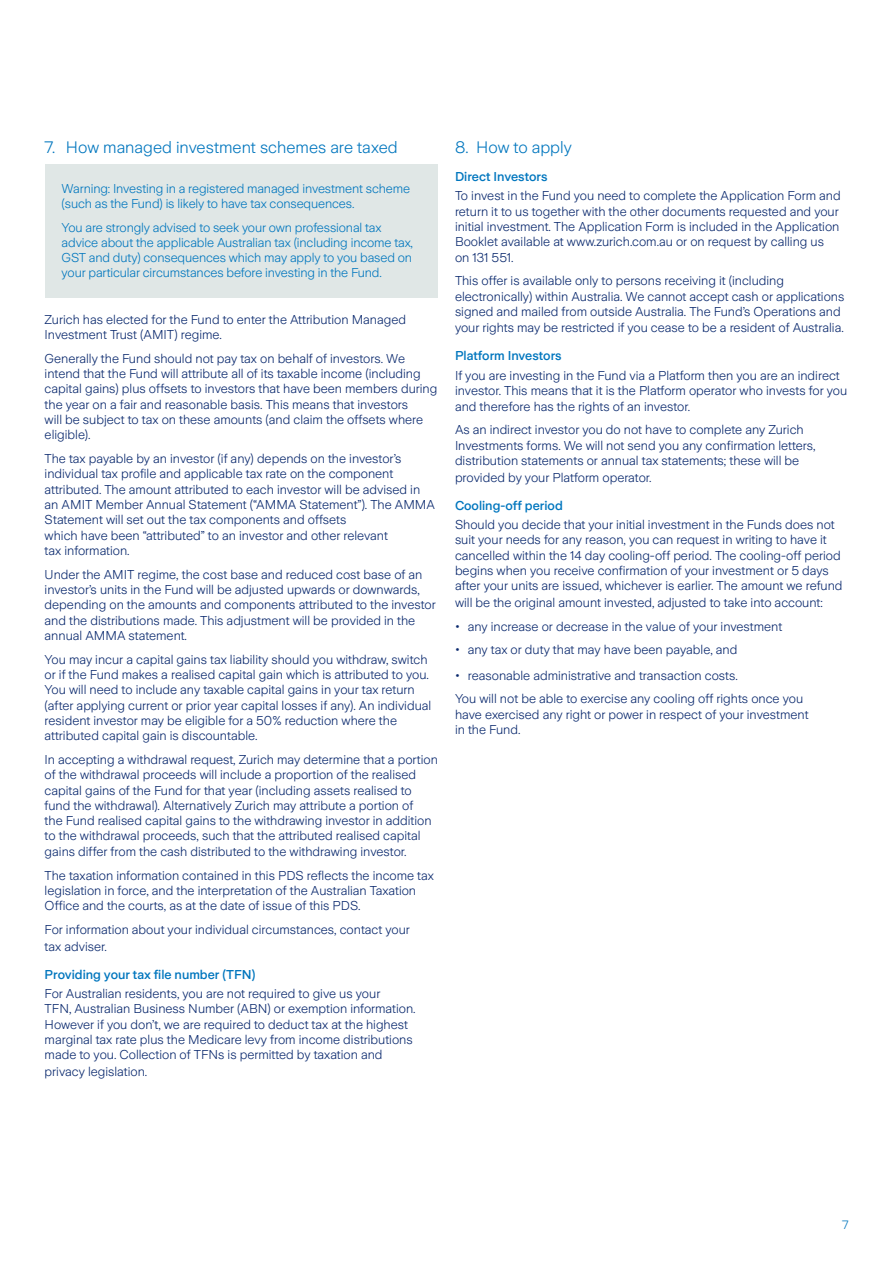
<style>
.page{position:relative;width:893px;height:1263px;background:#fff}
.page>*{position:absolute;margin:0;border:0;box-sizing:border-box;transform-origin:0 0}
.Head_4_11pt{font:300 16.5px "Zurich Sans";color:#0076be}
.Body_DarkBlue_9pt_8{font:300 12.75px/15.3px "Zurich Sans";color:#09286d}
.t1{font:300 12.75px/15px "Zurich Sans";letter-spacing:-.01em;color:#0076be}
.Head_5_9pt_8_5_Mediu{font:500 12.75px "Zurich Sans";color:#0076be}
.t2{font:300 12px "Zurich Sans";color:#0076be}
.s1{font-weight:400}
</style>
<div class="page">
<div style="left:45px;top:165px;width:393px;height:133px;background:#e0e7e6"></div>
<p class="Head_4_11pt" style="left:45px;top:138px;width:355px">7. How managed investment schemes are taxed</p>
<p class="t1" style="left:62px;top:181px;width:350px">Warning: Investing in a registered managed investment scheme (such as the Fund) is likely to have tax consequences.</p>
<p class="t1" style="left:62px;top:220px;width:353px">You are strongly advised to seek your own professional tax advice about the applicable Australian tax (including income tax, GST and duty) consequences which may apply to you based on your particular circumstances before investing in the Fund.</p>
<p class="Body_DarkBlue_9pt_8" style="left:45px;top:312px;width:363px">Zurich has elected for the Fund to enter the Attribution Managed<br>Investment Trust (AMIT) regime.</p>
<p class="Body_DarkBlue_9pt_8" style="left:45px;top:351px;width:394px">Generally the Fund should not pay tax on behalf of investors. We intend that the Fund will attribute all of its taxable income (including capital gains) plus offsets to investors that have been members during the year on a fair and reasonable basis. This means that investors<br>will be subject to tax on these amounts (and claim the offsets where eligible).</p>
<p class="Body_DarkBlue_9pt_8" style="left:45px;top:451px;width:392px">The tax payable by an investor (if any) depends on the investor’s individual tax profile and applicable tax rate on the component attributed. The amount attributed to each investor will be advised in an AMIT Member Annual Statement (“AMMA Statement”). The AMMA Statement will set out the tax components and offsets<br>which have been “attributed” to an investor and other relevant<br>tax information.</p>
<p class="Body_DarkBlue_9pt_8" style="left:45px;top:567px;width:393px">Under the AMIT regime, the cost base and reduced cost base of an investor’s units in the Fund will be adjusted upwards or downwards, depending on the amounts and components attributed to the investor and the distributions made. This adjustment will be provided in the annual AMMA statement.</p>
<p class="Body_DarkBlue_9pt_8" style="left:45px;top:652px;width:388px">You may incur a capital gains tax liability should you withdraw, switch or if the Fund makes a realised capital gain which is attributed to you.<br>You will need to include any taxable capital gains in your tax return (after applying current or prior year capital losses if any). An individual resident investor may be eligible for a 50% reduction where the attributed capital gain is discountable.</p>
<p class="Body_DarkBlue_9pt_8" style="left:45px;top:752px;width:395px">In accepting a withdrawal request, Zurich may determine that a portion of the withdrawal proceeds will include a proportion of the realised capital gains of the Fund for that year (including assets realised to fund the withdrawal). Alternatively Zurich may attribute a portion of<br>the Fund realised capital gains to the withdrawing investor in addition to the withdrawal proceeds, such that the attributed realised capital gains differ from the cash distributed to the withdrawing investor.</p>
<p class="Body_DarkBlue_9pt_8" style="left:45px;top:868px;width:391px">The taxation information contained in this PDS reflects the income tax legislation in force, and the interpretation of the Australian Taxation<br>Office and the courts, as at the date of issue of this PDS.</p>
<p class="Body_DarkBlue_9pt_8" style="left:45px;top:921px;width:367px;line-height:16.5px">For information about your individual circumstances, contact your tax adviser.</p>
<p class="Head_5_9pt_8_5_Mediu" style="left:45px;top:967px;width:212px">Providing your tax file number (TFN)</p>
<p class="Body_DarkBlue_9pt_8" style="left:45px;top:986px;width:372px">For Australian residents, you are not required to give us your<br>TFN, Australian Business Number (ABN) or exemption information.<br>However if you don’t, we are required to deduct tax at the highest marginal tax rate plus the Medicare levy from income distributions made to you. Collection of TFNs is permitted by taxation and</p>
<p class="Body_DarkBlue_9pt_8" style="left:45px;top:1064px;width:104px">privacy legislation.</p>
<p class="Head_4_11pt" style="left:455px;top:138px;width:118px">8. How to apply</p>
<p class="Head_5_9pt_8_5_Mediu" style="left:455px;top:169px;width:94px">Direct Investors</p>
<p class="Body_DarkBlue_9pt_8" style="left:455px;top:188px;width:387px">To invest in the Fund you need to complete the Application Form and return it to us together with the other documents requested and your initial investment. The Application Form is included in the Application Booklet available at www.zurich.com.au or on request by calling us on 131 551.</p>
<p class="Body_DarkBlue_9pt_8" style="left:455px;top:273px;width:391px">This offer is available only to persons receiving it (including electronically) within Australia. We cannot accept cash or applications signed and mailed from outside Australia. The Fund’s Operations and</p>
<p class="Body_DarkBlue_9pt_8" style="left:455px;top:321px;width:390px">your rights may be restricted if you cease to be a resident of Australia.</p>
<p class="Head_5_9pt_8_5_Mediu" style="left:455px;top:349px;width:108px">Platform Investors</p>
<p class="Body_DarkBlue_9pt_8" style="left:455px;top:368px;width:394px">If you are investing in the Fund via a Platform then you are an indirect investor. This means that it is the Platform operator who invests for you and therefore has the rights of an investor.</p>
<p class="Body_DarkBlue_9pt_8" style="left:455px;top:423px;width:362px">As an indirect investor you do not have to complete any Zurich<br>Investments forms. We will not send you any confirmation letters, distribution statements or annual tax statements; these will be</p>
<p class="Body_DarkBlue_9pt_8" style="left:455px;top:470px;width:198px">provided by your Platform operator.</p>
<p class="Head_5_9pt_8_5_Mediu" style="left:455px;top:498px;width:109px">Cooling-off period</p>
<p class="Body_DarkBlue_9pt_8" style="left:455px;top:517px;width:389px">Should you decide that your initial investment in the Funds does not suit your needs for any reason, you can request in writing to have it cancelled within the 14 day cooling-off period. The cooling-off period begins when you receive confirmation of your investment or 5 days after your units are issued, whichever is earlier. The amount we refund</p>
<p class="Body_DarkBlue_9pt_8" style="left:455px;top:595px;width:369px">will be the original amount invested, adjusted to take into account:</p>
<p class="Body_DarkBlue_9pt_8" style="left:455px;top:619px;width:329px"><span class="s1">•</span> any increase or decrease in the value of your investment</p>
<p class="Body_DarkBlue_9pt_8" style="left:455px;top:643px;width:284px"><span class="s1">•</span> any tax or duty that may have been payable, and</p>
<p class="Body_DarkBlue_9pt_8" style="left:455px;top:668px;width:284px"><span class="s1">•</span> reasonable administrative and transaction costs.</p>
<p class="Body_DarkBlue_9pt_8" style="left:455px;top:691px;width:355px">You will not be able to exercise any cooling off rights once you have exercised any right or power in respect of your investment in the Fund.</p>
<p class="t2" style="left:842px;top:1218px;width:8px">7</p>
</div>
